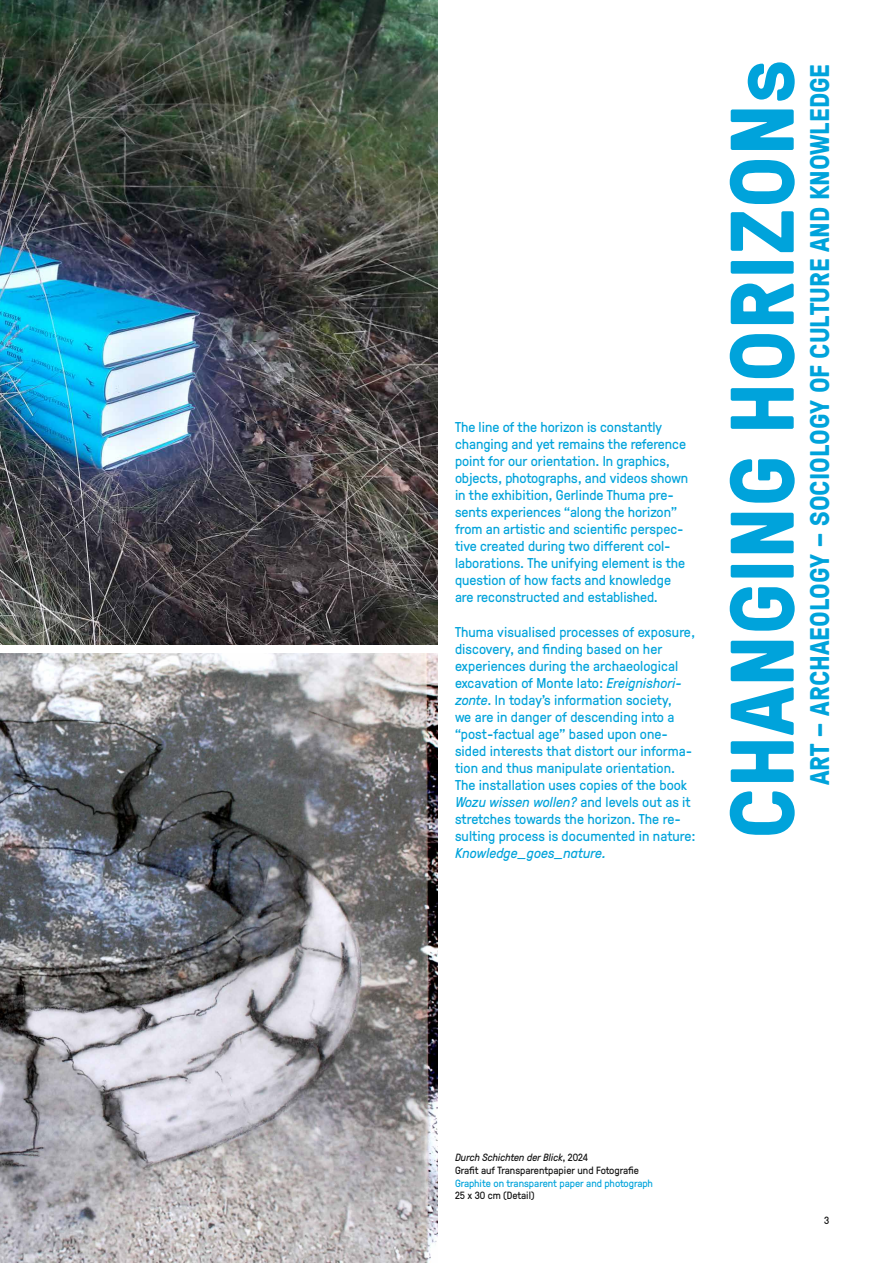
<style>
.page{position:relative;width:893px;height:1263px;background:#fff}
.page>*{position:absolute;margin:0;border:0;box-sizing:border-box;transform-origin:0 0}
.t1{font:700 90px "GT Pressura";color:#00a3db}
.t2{font:700 27px "GT Pressura";color:#00a3db}
.t3{font:14.25px/17.1px "GT Pressura";color:#00a3db}
.t4{font:italic 14.25px "GT Pressura";letter-spacing:.005em;color:#00a3db}
.t5{font:10.5px/12.6px "GT Pressura";color:#121212}
.t6{font:10.5px "GT Pressura";color:#00a3db}
.s1{font-style:italic}
</style>
<div class="page">
<img style="left:0;top:0;width:438px;height:644px">
<img style="left:0;top:654px;width:438px;height:609px">
<p class="t3" style="left:455px;top:418px;width:235px">The line of the horizon is constantly changing and yet remains the reference point for our orientation. In graphics, objects, photographs, and videos shown in the exhibition, Gerlinde Thuma pre&shy;sents experiences “along the horizon” from an artistic and scientific perspec&shy;tive created during two different col&shy;laborations. The unifying element is the question of how facts and knowledge are reconstructed and established.</p>
<p class="t3" style="left:455px;top:622px;width:242px">Thuma visualised processes of exposure, discovery, and finding based on her experiences during the archaeological excavation of Monte Iato: <span class="s1">Ereignishori&shy;zonte</span>. In today’s information society,<br>we are in danger of descending into a “post-factual age” based upon one&shy;sided interests that distort our informa&shy;tion and thus manipulate orientation.<br>The installation uses copies of the book <span class="s1">Wozu wissen wollen?</span> and levels out as it stretches towards the horizon. The re&shy;sulting process is documented in nature:</p>
<p class="t4" style="left:455px;top:843px;width:152px">Knowledge_goes_nature.</p>
<h1 class="t1" style="left:696px;top:839px;width:781px;rotate:-90deg">CHANGING HORIZONs</h1>
<h2 class="t2" style="left:800px;top:785px;width:723px;rotate:-90deg">ART – ARCHAEOLOGY – SOCIOLOGY OF CULTURE AND KNOWLEDGE</h2>
<p class="t5" style="left:455px;top:1151px;width:186px"><span class="s1">Durch Schichten der Blick</span>, 2024<br>Grafit auf Transparentpapier und Fotografie</p>
<p class="t6" style="left:455px;top:1175px;width:199px">Graphite on transparent paper and photograph</p>
<p class="t5" style="left:455px;top:1188px;width:81px">25 x 30 cm (Detail)</p>
<p class="t5" style="left:824px;top:1213px;width:7px">3</p>
</div>
